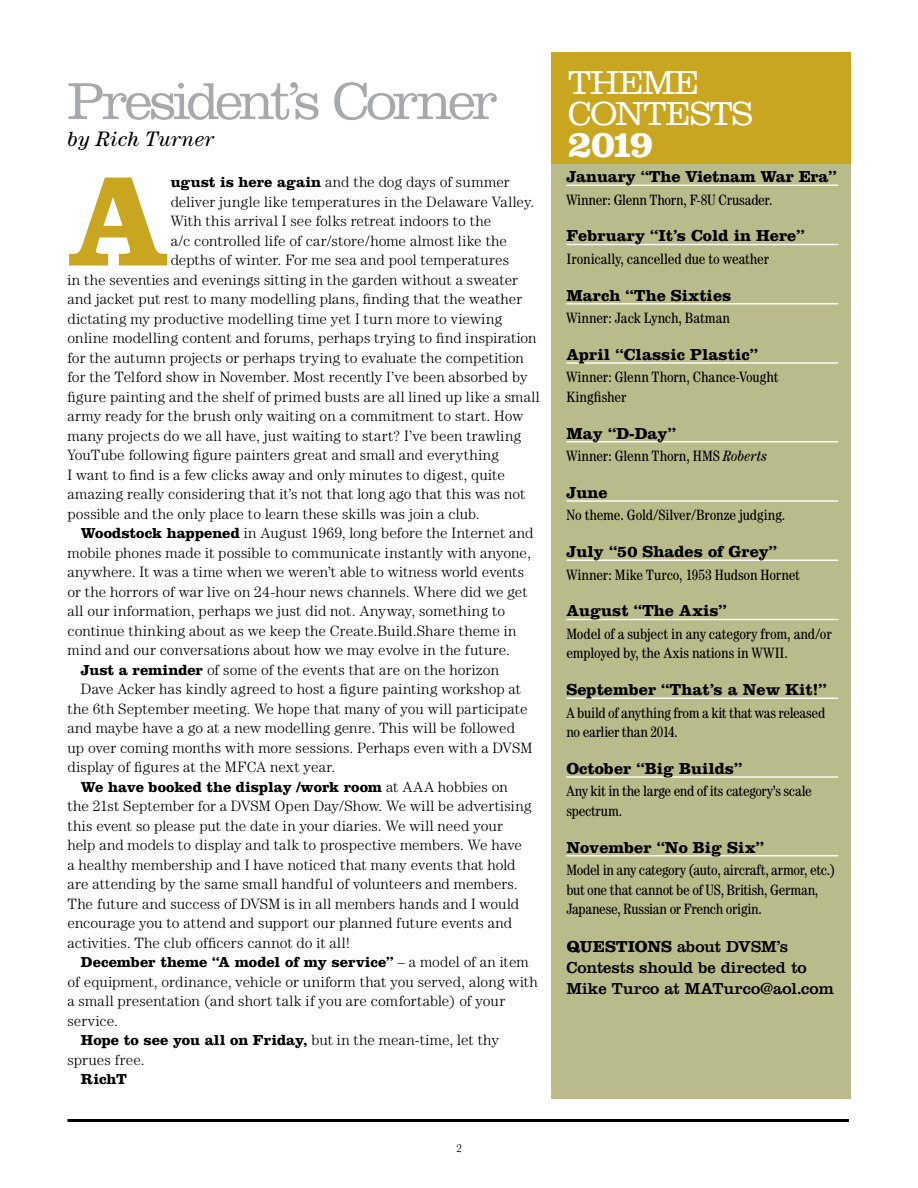
<style>
.page{position:relative;width:918px;height:1188px;background:#fff}
.page>*{position:absolute;margin:0;border:0;box-sizing:border-box;transform-origin:0 0}
.t1{font:700 132.6px "Clarendon";color:#c8a620}
.t2{font:300 54px "Clarendon";letter-spacing:-.065em;color:#a7a9ac}
.t3{font:700 39px "Clarendon";color:#fff}
.t4{font:300 34.5px/31.5px "Clarendon";letter-spacing:-.02em;color:#fff}
.t5{font:italic 21px "Century";letter-spacing:.015em;color:#000}
.t6{font:700 16.5px "Clarendon";color:#000}
.t7{font:16.5px/21px "Clarendon";color:#000}
.t8{font:300 15px/19.5px "Century";letter-spacing:.005em;color:#000}
.t9{font:condensed 15px/19.5px "Century";letter-spacing:-.01em;color:#000}
.t10{font:700 15px "Clarendon";letter-spacing:-.005em;color:#000}
.t11{font:12px "Baskerville";color:#000}
.s1{font-family:"Clarendon";font-weight:700}
.s2{font-family:"Century";font-weight:300}
.s3{font-style:italic}
.s4{font-weight:700}
</style>
<div class="page">
<hr style="left:68px;top:1119px;width:781px;height:3px;background:#000">
<div style="left:551px;top:65px;width:299px;height:1034px;background:#b9bb8b"></div>
<div style="left:551px;top:52px;width:299px;height:112px;background:#c8a620"></div>
<hr style="left:566px;top:185px;width:272px;height:1px;background:#fff">
<hr style="left:566px;top:244px;width:272px;height:1px;background:#fff">
<hr style="left:566px;top:303px;width:272px;height:1px;background:#fff">
<hr style="left:566px;top:362px;width:272px;height:2px;background:#fff">
<hr style="left:566px;top:441px;width:272px;height:1px;background:#fff">
<hr style="left:566px;top:500px;width:272px;height:2px;background:#fff">
<hr style="left:566px;top:560px;width:272px;height:1px;background:#fff">
<hr style="left:566px;top:619px;width:272px;height:1px;background:#fff">
<hr style="left:566px;top:698px;width:272px;height:1px;background:#fff">
<hr style="left:566px;top:776px;width:272px;height:2px;background:#fff">
<hr style="left:566px;top:855px;width:272px;height:1px;background:#fff">
<h2 class="t2" style="left:68px;top:70px;width:432px">President’s Corner</h2>
<h3 class="t5" style="left:68px;top:127px;width:148px">by Rich Turner</h3>
<h1 class="t1" style="left:68px;top:141px;width:100px">A</h1>
<p class="t8" style="left:171px;top:172px;width:340px"><span class="s1">ugust is here again</span> and the dog days of summer</p>
<p class="t8" style="left:171px;top:192px;width:365px">deliver jungle like temperatures in the Delaware Valley.</p>
<p class="t8" style="left:171px;top:211px;width:322px">With this arrival I see folks retreat indoors to the</p>
<p class="t8" style="left:171px;top:231px;width:338px">a/c controlled life of car/store/home almost like the</p>
<p class="t8" style="left:171px;top:250px;width:340px">depths of winter. For me sea and pool temperatures</p>
<p class="t8" style="left:67px;top:270px;width:452px">in the seventies and evenings sitting in the garden without a sweater</p>
<p class="t8" style="left:67px;top:289px;width:456px">and jacket put rest to many modelling plans, finding that the weather</p>
<p class="t8" style="left:67px;top:309px;width:436px">dictating my productive modelling time yet I turn more to viewing</p>
<p class="t8" style="left:67px;top:328px;width:471px">online modelling content and forums, perhaps trying to find inspiration</p>
<p class="t8" style="left:67px;top:348px;width:458px">for the autumn projects or perhaps trying to evaluate the competition</p>
<p class="t8" style="left:67px;top:367px;width:462px">for the Telford show in November. Most recently I’ve been absorbed by</p>
<p class="t8" style="left:67px;top:387px;width:474px">figure painting and the shelf of primed busts are all lined up like a small</p>
<p class="t8" style="left:67px;top:406px;width:457px">army ready for the brush only waiting on a commitment to start. How</p>
<p class="t8" style="left:67px;top:426px;width:455px">many projects do we all have, just waiting to start? I’ve been trawling</p>
<p class="t8" style="left:67px;top:445px;width:433px">YouTube following figure painters great and small and everything</p>
<p class="t8" style="left:67px;top:465px;width:439px">I want to find is a few clicks away and only minutes to digest, quite</p>
<p class="t8" style="left:67px;top:484px;width:459px">amazing really considering that it’s not that long ago that this was not</p>
<p class="t8" style="left:67px;top:504px;width:414px">possible and the only place to learn these skills was join a club.</p>
<p class="t8" style="left:81px;top:523px;width:454px"><span class="s1">Woodstock happened</span> in August 1969, long before the Internet and</p>
<p class="t8" style="left:67px;top:543px;width:465px">mobile phones made it possible to communicate instantly with anyone,</p>
<p class="t8" style="left:67px;top:562px;width:458px">anywhere. It was a time when we weren’t able to witness world events</p>
<p class="t8" style="left:67px;top:582px;width:462px">or the horrors of war live on 24-hour news channels. Where did we get</p>
<p class="t8" style="left:67px;top:601px;width:439px">all our information, perhaps we just did not. Anyway, something to</p>
<p class="t8" style="left:67px;top:621px;width:451px">continue thinking about as we keep the Create.Build.Share theme in</p>
<p class="t8" style="left:67px;top:640px;width:444px">mind and our conversations about how we may evolve in the future.</p>
<p class="t8" style="left:81px;top:660px;width:420px"><span class="s1">Just a reminder</span> of some of the events that are on the horizon</p>
<p class="t8" style="left:81px;top:679px;width:442px">Dave Acker has kindly agreed to host a figure painting workshop at</p>
<p class="t8" style="left:67px;top:699px;width:462px">the 6th September meeting. We hope that many of you will participate</p>
<p class="t8" style="left:67px;top:718px;width:449px">and maybe have a go at a new modelling genre. This will be followed</p>
<p class="t8" style="left:67px;top:738px;width:466px">up over coming months with more sessions. Perhaps even with a DVSM</p>
<p class="t8" style="left:67px;top:757px;width:269px">display of figures at the MFCA next year.</p>
<p class="t10" style="left:81px;top:778px;width:428px">We have booked the display /work room <span class="s2">at AAA hobbies on</span></p>
<p class="t8" style="left:67px;top:796px;width:466px">the 21st September for a DVSM Open Day/Show. We will be advertising this event so please put the date in your diaries. We will need your help and models to display and talk to prospective members. We have a healthy membership and I have noticed that many events that hold are attending by the same small handful of volunteers and members.<br>The future and success of DVSM is in all members hands and I would encourage you to attend and support our planned future events and activities. The club officers cannot do it all!</p>
<p class="t10" style="left:81px;top:953px;width:449px">December theme “A model of my service” <span class="s2">– a model of an item</span></p>
<p class="t8" style="left:67px;top:972px;width:472px">of equipment, ordinance, vehicle or uniform that you served, along with a small presentation (and short talk if you are comfortable) of your service.</p>
<p class="t10" style="left:81px;top:1031px;width:420px">Hope to see you all on Friday, <span class="s2">but in the mean-time, let thy</span></p>
<p class="t8" style="left:67px;top:1050px;width:79px">sprues free.</p>
<p class="t10" style="left:81px;top:1070px;width:47px">RichT</p>
<p class="t11" style="left:456px;top:1141px;width:7px">2</p>
<h3 class="t4" style="left:568px;top:66px;width:186px">Theme<br>Contests</h3>
<h3 class="t3" style="left:568px;top:120px;width:86px">2019</h3>
<p class="t6" style="left:566px;top:167px;width:272px">January “The Vietnam War Era”</p>
<p class="t9" style="left:566px;top:189px;width:208px">Winner: Glenn Thorn, F-8U Crusader.</p>
<p class="t6" style="left:566px;top:226px;width:240px">February “It’s Cold in Here”</p>
<p class="t9" style="left:566px;top:249px;width:204px">Ironically, cancelled due to weather</p>
<p class="t6" style="left:566px;top:285px;width:167px">March “The Sixties</p>
<p class="t9" style="left:566px;top:308px;width:165px">Winner: Jack Lynch, Batman</p>
<p class="t6" style="left:566px;top:344px;width:193px">April “Classic Plastic”</p>
<p class="t9" style="left:566px;top:367px;width:214px">Winner: Glenn Thorn, Chance-Vought<br>Kingfisher</p>
<p class="t6" style="left:566px;top:423px;width:111px">May “D-Day”</p>
<p class="t9" style="left:566px;top:446px;width:202px">Winner: Glenn Thorn, HMS <span class="s3">Roberts</span></p>
<p class="t6" style="left:566px;top:482px;width:43px">June</p>
<p class="t9" style="left:566px;top:505px;width:220px">No theme. Gold/Silver/Bronze judging.</p>
<p class="t6" style="left:566px;top:542px;width:212px">July “50 Shades of Grey”</p>
<p class="t9" style="left:566px;top:564px;width:235px">Winner: Mike Turco, 1953 Hudson Hornet</p>
<p class="t6" style="left:566px;top:601px;width:162px">August “The Axis”</p>
<p class="t9" style="left:566px;top:624px;width:267px">Model of a subject in any category from, and/or employed by, the Axis nations in WWII.</p>
<p class="t6" style="left:566px;top:680px;width:262px">September “That’s a New Kit!”</p>
<p class="t9" style="left:566px;top:702px;width:260px">A build of anything from a kit that was released no earlier than 2014.</p>
<p class="t6" style="left:566px;top:758px;width:178px">October “Big Builds”</p>
<p class="t9" style="left:566px;top:781px;width:247px">Any kit in the large end of its category’s scale spectrum.</p>
<p class="t6" style="left:566px;top:837px;width:199px">November “No Big Six”</p>
<p class="t9" style="left:566px;top:860px;width:271px">Model in any category (auto, aircraft, armor, etc.) but one that cannot be of US, British, German,<br>Japanese, Russian or French origin.</p>
<p class="t6" style="left:566px;top:937px;width:44px">Questi</p>
<p class="t7" style="left:566px;top:936px;width:269px;text-indent:68px"><span class="s4">ons</span> about DVSM’s<br>Contests should be directed to<br>Mike Turco at MATurco@aol.com</p>
</div>
